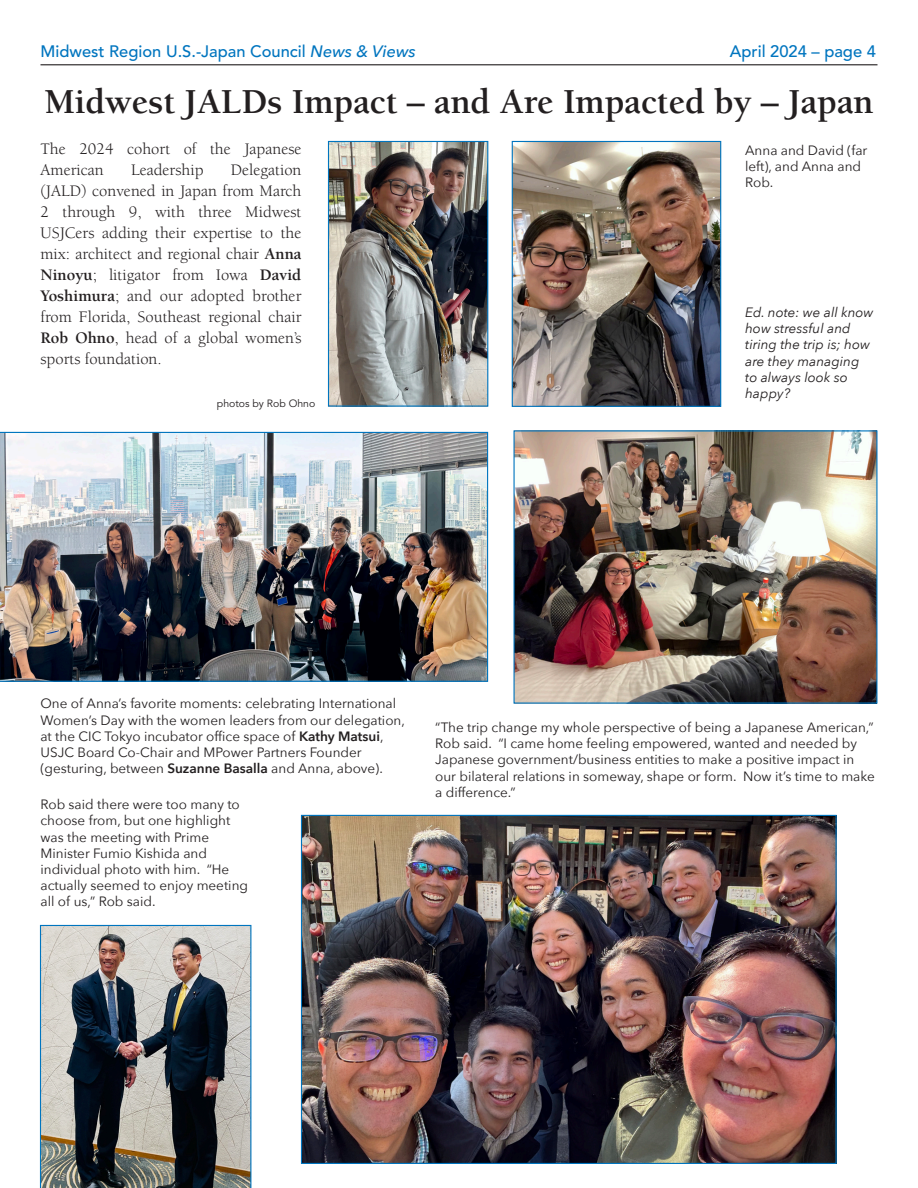
<style>
.page{position:relative;width:918px;height:1188px;background:#fff}
.page>*{position:absolute;margin:0;border:0;box-sizing:border-box;transform-origin:0 0}
.t1{font:700 36px "Berkeley";letter-spacing:-.005em;color:#231f20}
.t2{font:16.5px/21px "Berkeley";color:#231f20}
.t3{font:500 16.5px "Avenir";color:#0075bf}
.t4{font:13.5px/16.2px "Avenir Next";color:#231f20}
.t5{font:italic 13.5px/16.2px "Avenir Next";color:#231f20}
.t6{font:10.5px "Avenir";color:#231f20}
.s1{font-family:"Avenir Next";font-style:italic}
.s2{font-weight:700}
.s3{font-weight:600}
</style>
<div class="page">
<hr style="left:40px;top:64px;width:838px;height:1px;background:#231f20">
<img style="left:0;top:432px;width:488px;height:250px">
<img style="left:330px;top:143px;width:156px;height:262px">
<div style="left:328px;top:141px;width:160px;height:266px;border:1px solid #0075bf"></div>
<img style="left:514px;top:143px;width:205px;height:262px">
<div style="left:512px;top:141px;width:209px;height:266px;border:1px solid #0075bf"></div>
<img style="left:303px;top:817px;width:532px;height:345px">
<img style="left:515px;top:432px;width:361px;height:270px">
<div style="left:513px;top:430px;width:365px;height:274px;border:1px solid #0075bf"></div>
<img style="left:40px;top:925px;width:211px;height:263px">
<p class="t3" style="left:40px;top:42px;width:377px">Midwest Region U.S.-Japan Council <span class="s1">News &amp; Views</span></p>
<p class="t3" style="left:730px;top:42px;width:148px">April 2024 – page 4</p>
<p class="t1" style="left:44px;top:82px;width:831px">Midwest JALDs Impact – and Are Impacted by – Japan</p>
<p class="t2" style="left:40px;top:138px;width:263px">The 2024 cohort of the Japanese<br>American</p>
<p class="t2" style="left:40px;top:159px;width:263px;text-align:justify;text-indent:190px">Delegation (JALD) convened in Japan from March 2 through 9, with three Midwest USJCers adding their expertise to the mix: architect and regional chair <span class="s2">Anna Ninoyu</span>; litigator from Iowa <span class="s2">David Yoshimura</span>; and our adopted brother from Florida, Southeast regional chair <span class="s2">Rob Ohno</span>, head of a global women’s sports foundation.</p>
<p class="t2" style="left:131px;top:159px;width:74px">Leadership</p>
<p class="t6" style="left:217px;top:397px;width:100px">photos by Rob Ohno</p>
<p class="t4" style="left:745px;top:142px;width:124px">Anna and David (far left), and Anna and<br>Rob.</p>
<p class="t5" style="left:745px;top:304px;width:130px">Ed. note: we all know how stressful and tiring the trip is; how are they managing to always look so happy?</p>
<p class="t4" style="left:40px;top:695px;width:366px">One of Anna’s favorite moments: celebrating International Women’s Day with the women leaders from our delegation, at the CIC Tokyo incubator office space of <span class="s3">Kathy Matsui</span>, USJC Board Co-Chair and MPower Partners Founder (gesturing, between <span class="s3">Suzanne Basalla</span> and Anna, above).</p>
<p class="t4" style="left:40px;top:796px;width:209px">Rob said there were too many to choose from, but one highlight was the meeting with Prime<br>Minister Fumio Kishida and individual photo with him. “He actually seemed to enjoy meeting all of us,” Rob said.</p>
<p class="t4" style="left:435px;top:719px;width:441px">“The trip change my whole perspective of being a Japanese American,” Rob said. “I came home feeling empowered, wanted and needed by Japanese government/business entities to make a positive impact in our bilateral relations in someway, shape or form. Now it’s time to make a difference.”</p>
</div>
